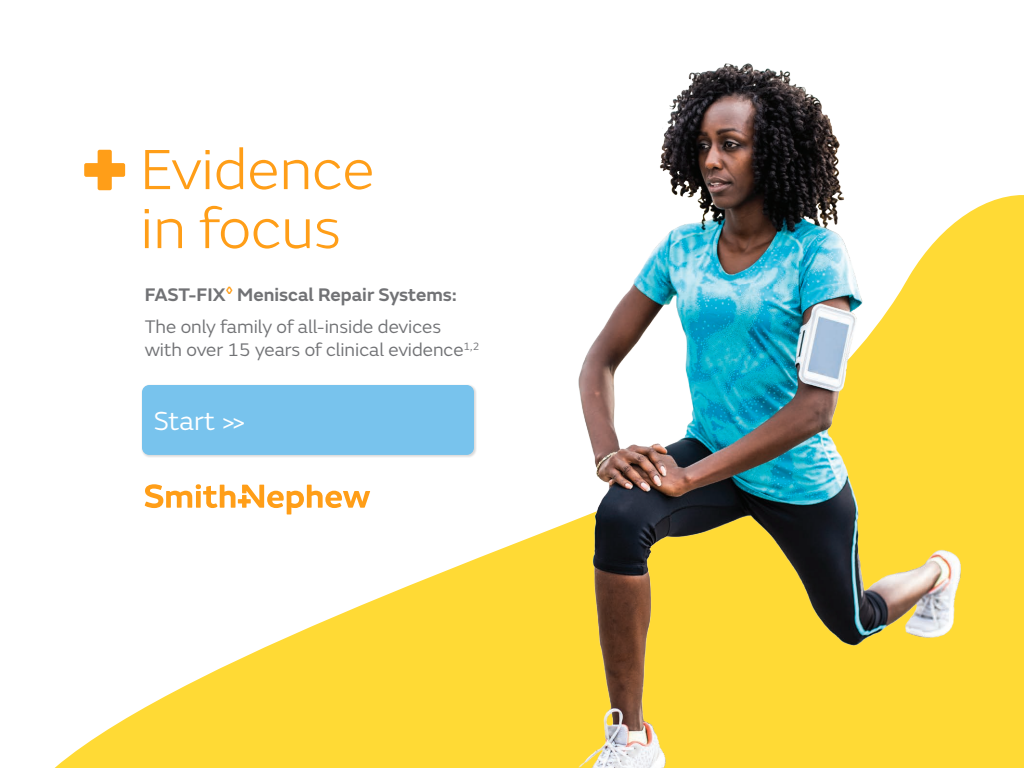
<style>
.page{position:relative;width:1024px;height:768px;background:#fff}
.page>*{position:absolute;margin:0;border:0;box-sizing:border-box;transform-origin:0 0}
.t1{font:300 59px/59px "SN Emeric";color:#ff9e18}
.t2{font:27.1px "SN Emeric";color:#fff}
.t3{font:19px/32.8px "SN Emeric";color:#717275}
.s1{font-weight:600}
</style>
<div class="page">
<svg style="left:54px;top:385px;width:456px;height:383px"></svg>
<img style="left:510px;top:63px;width:514px;height:705px">
<div style="left:84px;top:163px;width:41px;height:14px;background:#ff9e18;border-radius:2px"></div>
<div style="left:98px;top:150px;width:14px;height:40px;background:#ff9e18;border-radius:2px"></div>
<svg style="left:145px;top:484px;width:225px;height:30px"></svg>
<h1 class="t1" style="left:140px;top:140px;width:236px">Evidence in focus</h1>
<p class="t3" style="left:145px;top:278px;width:313px"><span class="s1">FAST-FIX</span><sup>◊</sup> <span class="s1">Meniscal Repair Systems:<br></span>The only family of all-inside devices</p>
<p class="t3" style="left:145px;top:333px;width:336px">with over 15 years of clinical evidence<sup>1,2</sup></p>
<h2 class="t2" style="left:154px;top:404px;width:94px">Start &gt;&gt;</h2>
</div>
